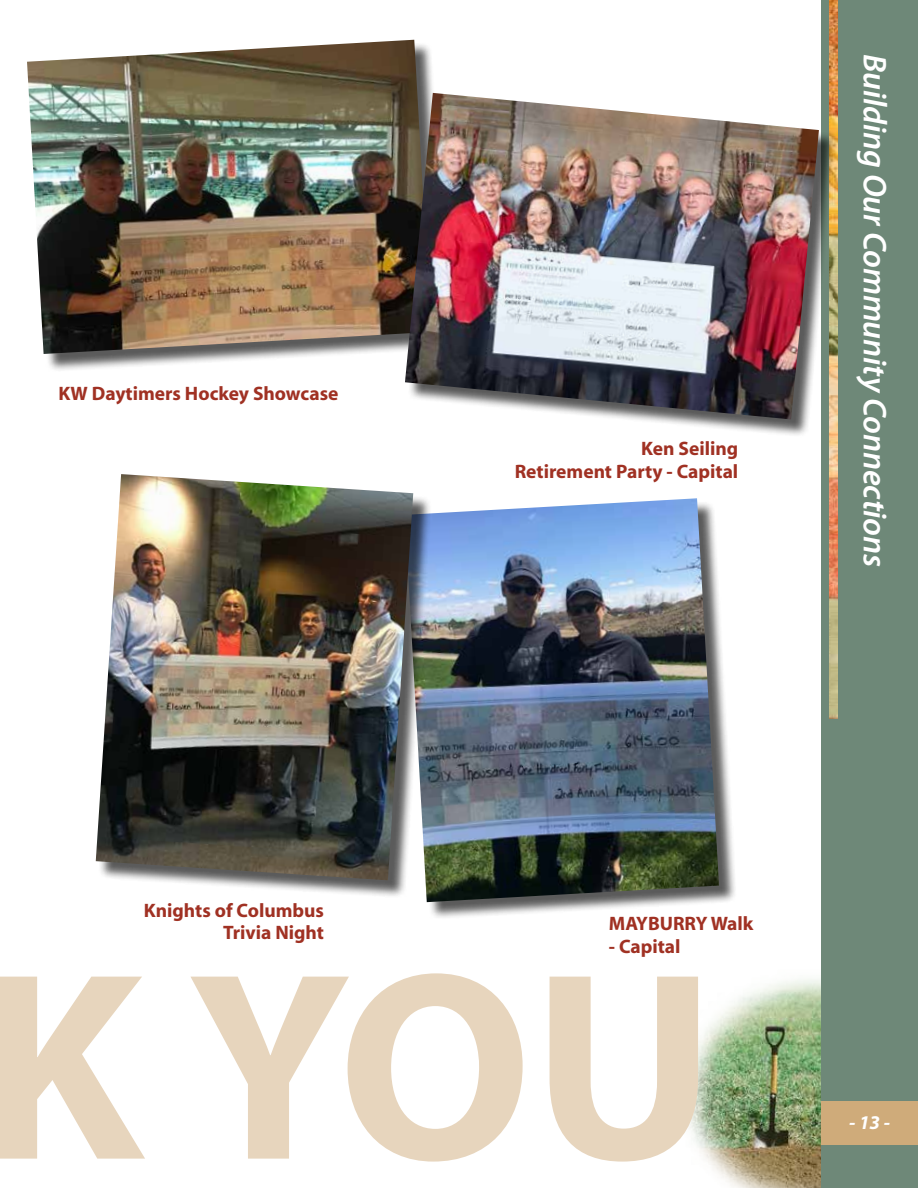
<style>
.page{position:relative;width:918px;height:1188px;background:#fff}
.page>*{position:absolute;margin:0;border:0;box-sizing:border-box;transform-origin:0 0}
.t1{font:700 270px "Myriad Pro";color:#e7d5bd}
.t2{font:italic 600 33px "Myriad Pro";letter-spacing:-.005em;color:#fff}
.t3{font:700 19.5px/22.4px "Myriad";color:#a03123;text-align:right}
.t4{font:italic 700 19.5px "Myriad Pro";color:#fff}
</style>
<div class="page">
<img style="left:685px;top:979px;width:136px;height:209px">
<div style="left:821px;top:0;width:97px;height:1188px;background:#6e8878"></div>
<div style="left:821px;top:1102px;width:97px;height:43px;background:#cfab7a"></div>
<img style="left:829px;top:0;width:9px;height:718px">
<div style="left:29px;top:42px;width:420px;height:330px;background:#000;opacity:.65"></div>
<img style="left:27px;top:40px;width:404px;height:314px">
<div style="left:408px;top:95px;width:429px;height:343px;background:#000;opacity:.65"></div>
<img style="left:405px;top:93px;width:414px;height:326px">
<div style="left:407px;top:501px;width:330px;height:419px;background:#000;opacity:.65"></div>
<img style="left:407px;top:498px;width:312px;height:404px">
<div style="left:98px;top:476px;width:333px;height:422px;background:#000;opacity:.65"></div>
<img style="left:96px;top:474px;width:317px;height:406px">
<p class="t3" style="left:59px;top:383px;width:281px">KW Daytimers Hockey Showcase</p>
<p class="t3" style="left:515px;top:438px;width:225px">Ken Seiling<br>Retirement Party - Capital</p>
<h2 class="t2" style="left:896px;top:54px;width:514px;rotate:90deg">Building Our Community Connections</h2>
<p class="t3" style="left:144px;top:900px;width:182px">Knights of Columbus<br>Trivia Night</p>
<p class="t3" style="left:609px;top:913px;width:146px">MAYBURRY Walk</p>
<p class="t3" style="left:609px;top:936px;width:73px">- Capital</p>
<h1 class="t1" style="left:-21px;top:892px;width:739px">K YOU</h1>
<p class="t4" style="left:849px;top:1110px;width:42px">- 13 -</p>
</div>
